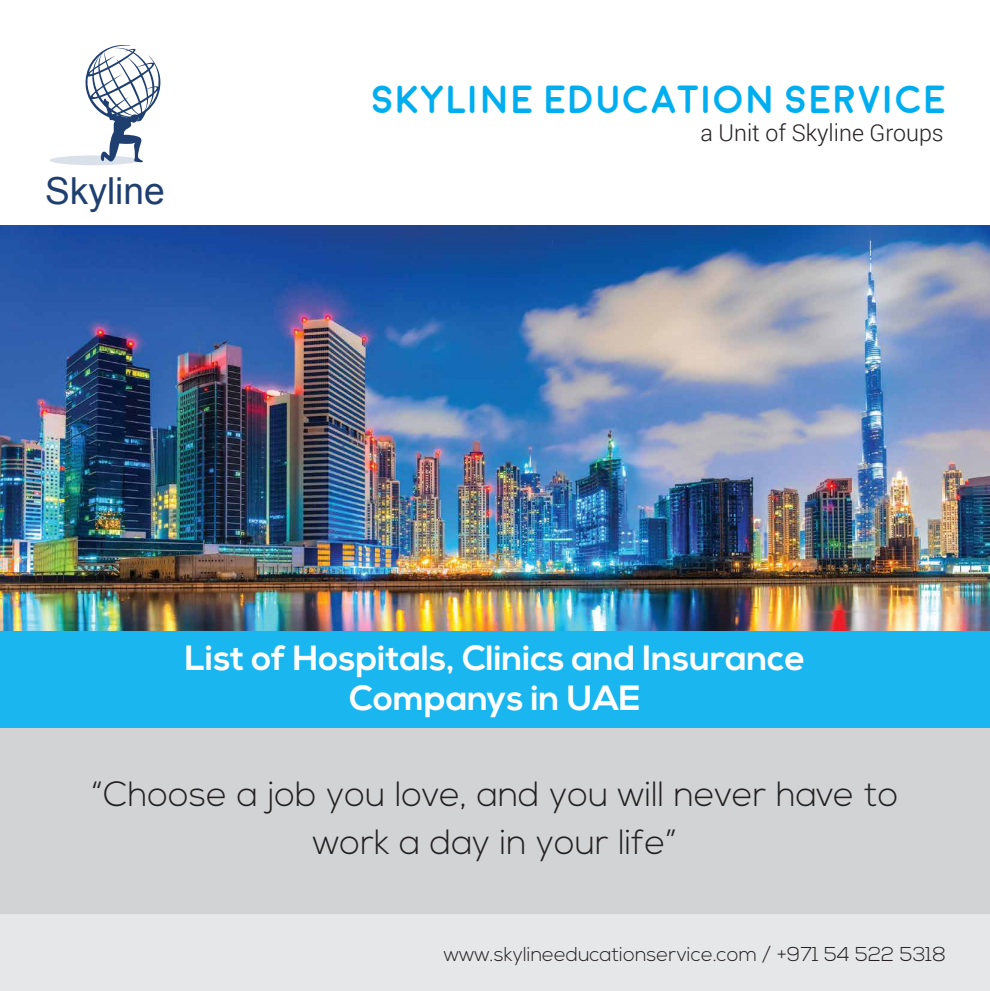
<style>
.page{position:relative;width:990px;height:991px;background:#fff}
.page>*{position:absolute;margin:0;border:0;box-sizing:border-box;transform-origin:0 0}
.t1{font:700 39.12px "Moon";color:#00aeef}
.t2{font:37.25px "Arial";color:#1e3f6f}
.t3{font:300 35px/47.5px "Nexa";color:#231f20;text-align:center}
.t4{font:700 35px/40px "Nexa";color:#fff;text-align:center}
.t5{font:300 23.25px "Roboto";color:#231f20}
.t6{font:300 20px "Nexa";color:#231f20}
</style>
<div class="page">
<div style="left:50px;top:155px;width:89px;height:10px;background:#dae1ea;border-radius:50%"></div>
<svg style="left:85px;top:45px;width:76px;height:117px"></svg>
<img style="left:0;top:225px;width:990px;height:405px">
<div style="left:0;top:631px;width:990px;height:96px;background:#1ab6f0"></div>
<div style="left:0;top:727px;width:990px;height:187px;background:#d1d3d4"></div>
<div style="left:0;top:914px;width:990px;height:76px;background:#e6e7e8"></div>
<p class="t2" style="left:45px;top:167px;width:121px">Skyline</p>
<p class="t1" style="left:372px;top:80px;width:577px">SKYLINE EDUCATION SERVICE</p>
<p class="t5" style="left:700px;top:116px;width:245px">a Unit of Skyline Groups</p>
<p class="t4" style="left:185px;top:639px;width:622px">List of Hospitals, Clinics and Insurance<br>Companys in UAE</p>
<p class="t3" style="left:92px;top:771px;width:808px">“Choose a job you love, and you will never have to work a day in your life”</p>
<p class="t6" style="left:444px;top:942px;width:504px">www.skylineeducationservice.com / +971 54 522 5318</p>
</div>
